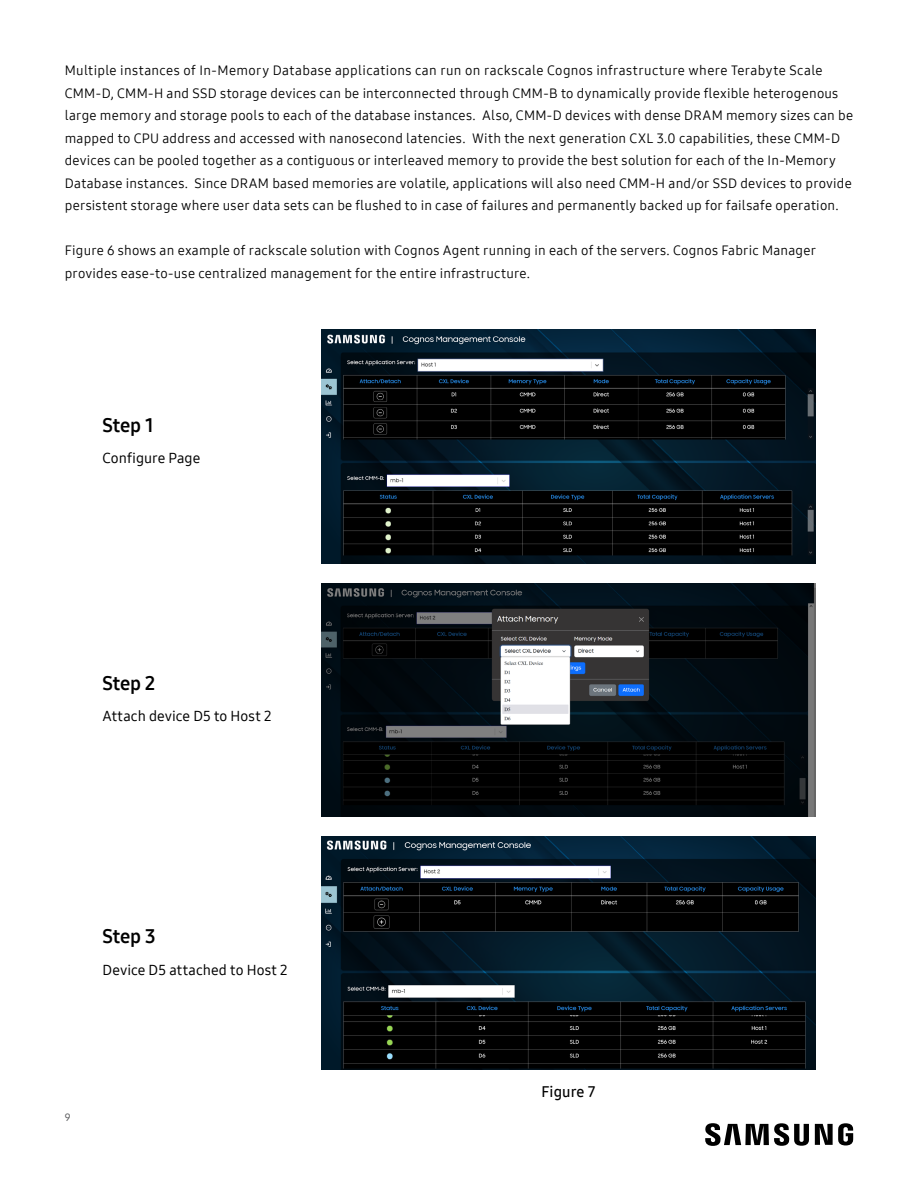
<style>
.page{position:relative;width:918px;height:1188px;background:#fff}
.page>*{position:absolute;margin:0;border:0;box-sizing:border-box;transform-origin:0 0}
.t1{font:19.2px "Samsung One 700";letter-spacing:-.005em;color:#000}
.t2{font:15px "Samsung One 600";letter-spacing:.01em;color:#000}
.t3{font:14.4px "Samsung One 500";letter-spacing:.005em;color:#000}
.t4{font:13.5px/22.5px "Samsung One 400";letter-spacing:.02em;color:#000}
.t5{font:10.5px "Samsung One 500";color:#58595b}
</style>
<div class="page">
<svg style="left:705px;top:1123px;width:148px;height:23px"></svg>
<img style="left:321px;top:330px;width:494px;height:233px">
<img style="left:321px;top:583px;width:494px;height:233px">
<img style="left:321px;top:836px;width:494px;height:234px">
<p class="t4" style="left:65px;top:59px;width:790px">Multiple instances of In-Memory Database applications can run on rackscale Cognos infrastructure where Terabyte Scale CMM-D, CMM-H and SSD storage devices can be interconnected through CMM-B to dynamically provide flexible heterogenous large memory and storage pools to each of the database instances. Also, CMM-D devices with dense DRAM memory sizes can be mapped to CPU address and accessed with nanosecond latencies. With the next generation CXL 3.0 capabilities, these CMM-D devices can be pooled together as a contiguous or interleaved memory to provide the best solution for each of the In-Memory Database instances. Since DRAM based memories are volatile, applications will also need CMM-H and/or SSD devices to provide persistent storage where user data sets can be flushed to in case of failures and permanently backed up for failsafe operation.</p>
<p class="t4" style="left:65px;top:239px;width:753px">Figure 6 shows an example of rackscale solution with Cognos Agent running in each of the servers. Cognos Fabric Manager provides ease-to-use centralized management for the entire infrastructure.</p>
<h1 class="t1" style="left:103px;top:412px;width:53px">Step 1</h1>
<p class="t3" style="left:103px;top:448px;width:99px">Configure Page</p>
<h1 class="t1" style="left:103px;top:671px;width:54px">Step 2</h1>
<p class="t3" style="left:103px;top:707px;width:171px">Attach device D5 to Host 2</p>
<h1 class="t1" style="left:103px;top:924px;width:55px">Step 3</h1>
<p class="t3" style="left:103px;top:960px;width:187px">Device D5 attached to Host 2</p>
<p class="t5" style="left:65px;top:1110px;width:7px">9</p>
<p class="t2" style="left:542px;top:1081px;width:55px">Figure 7</p>
</div>
